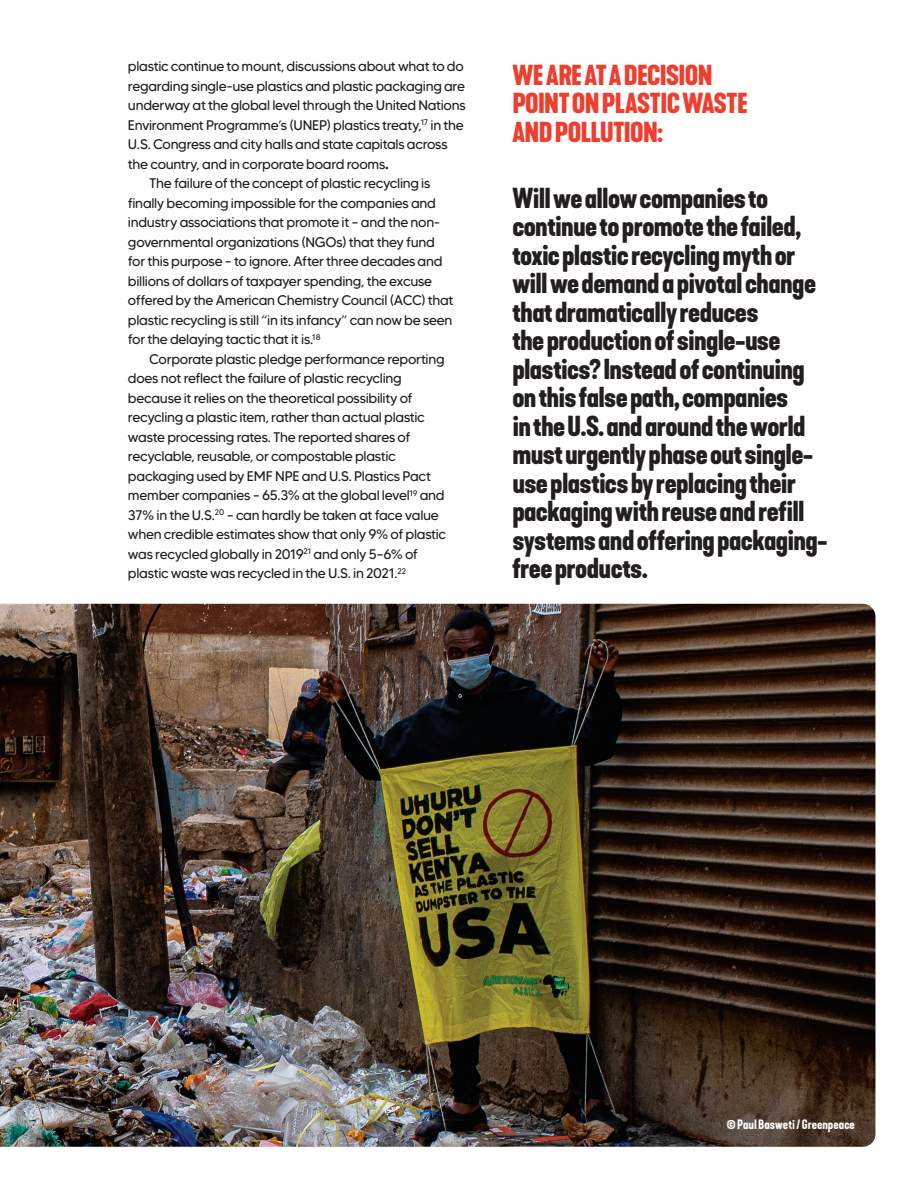
<style>
.page{position:relative;width:918px;height:1188px;background:#fff}
.page>*{position:absolute;margin:0;border:0;box-sizing:border-box;transform-origin:0 0}
.KAPRA_M_R{font:700 27px/28.5px "Kapra Neue";letter-spacing:-.025em;color:#231f20}
.KAPRA_M_R-2{font:700 27px/28.5px "Kapra Neue";letter-spacing:-.02em;color:#ef3e2e}
.Body_Ind{font:13.95px/19.5px "MADE Tommy Soft";letter-spacing:-.02em;color:#231f20}
.Body_1st_Para{font:13.95px/19.5px "MADE Tommy Soft";letter-spacing:-.02em;color:#231f20}
.Caption_M_L_K_No_Ind{font:600 12.75px "Kapra Neue";letter-spacing:.005em;color:#fff}
.s1{font-weight:700}
</style>
<div class="page">
<img style="left:0;top:604px;width:875px;height:543px">
<p class="Body_1st_Para" style="left:128px;top:57px;width:339px">plastic continue to mount, discussions about what to do regarding single-use plastics and plastic packaging are underway at the global level through the United Nations Environment Programme’s (UNEP) plastics treaty,<sup>17</sup> in the U.S. Congress and city halls and state capitals across the country, and in corporate board rooms<span class="s1">.</span></p>
<p class="Body_Ind" style="left:128px;top:174px;width:327px;text-indent:21px">The failure of the concept of plastic recycling is finally becoming impossible for the companies and industry associations that promote it – and the non&shy;governmental organizations (NGOs) that they fund for this purpose – to ignore. After three decades and billions of dollars of taxpayer spending, the excuse offered by the American Chemistry Council (ACC) that plastic recycling is still “in its infancy” can now be seen for the delaying tactic that it is.<sup>18</sup></p>
<p class="Body_Ind" style="left:128px;top:349px;width:320px;text-indent:21px">Corporate plastic pledge performance reporting does not reflect the failure of plastic recycling because it relies on the theoretical possibility of recycling a plastic item, rather than actual plastic waste processing rates. The reported shares of recyclable, reusable, or compostable plastic packaging used by EMF NPE and U.S. Plastics Pact member companies – 65.3% at the global level<sup>19</sup> and 37% in the U.S.<sup>20</sup> – can hardly be taken at face value when credible estimates show that only 9% of plastic was recycled globally in 2019<sup>21</sup> and only 5–6% of plastic waste was recycled in the U.S. in 2021.<sup>22</sup></p>
<p class="KAPRA_M_R-2" style="left:512px;top:61px;width:237px">WE ARE AT A DECISION<br>POINT ON PLASTIC WASTE<br>AND POLLUTION:</p>
<p class="KAPRA_M_R" style="left:512px;top:184px;width:317px">Will we allow companies to continue to promote the failed, toxic plastic recycling myth or will we demand a pivotal change that dramatically reduces<br>the production of single-use plastics? Instead of continuing on this false path, companies<br>in the U.S. and around the world must urgently phase out single&shy;use plastics by replacing their packaging with reuse and refill systems and offering packaging&shy;free products.</p>
<p class="Caption_M_L_K_No_Ind" style="left:727px;top:1117px;width:130px">© Paul Basweti / Greenpeace</p>
</div>
